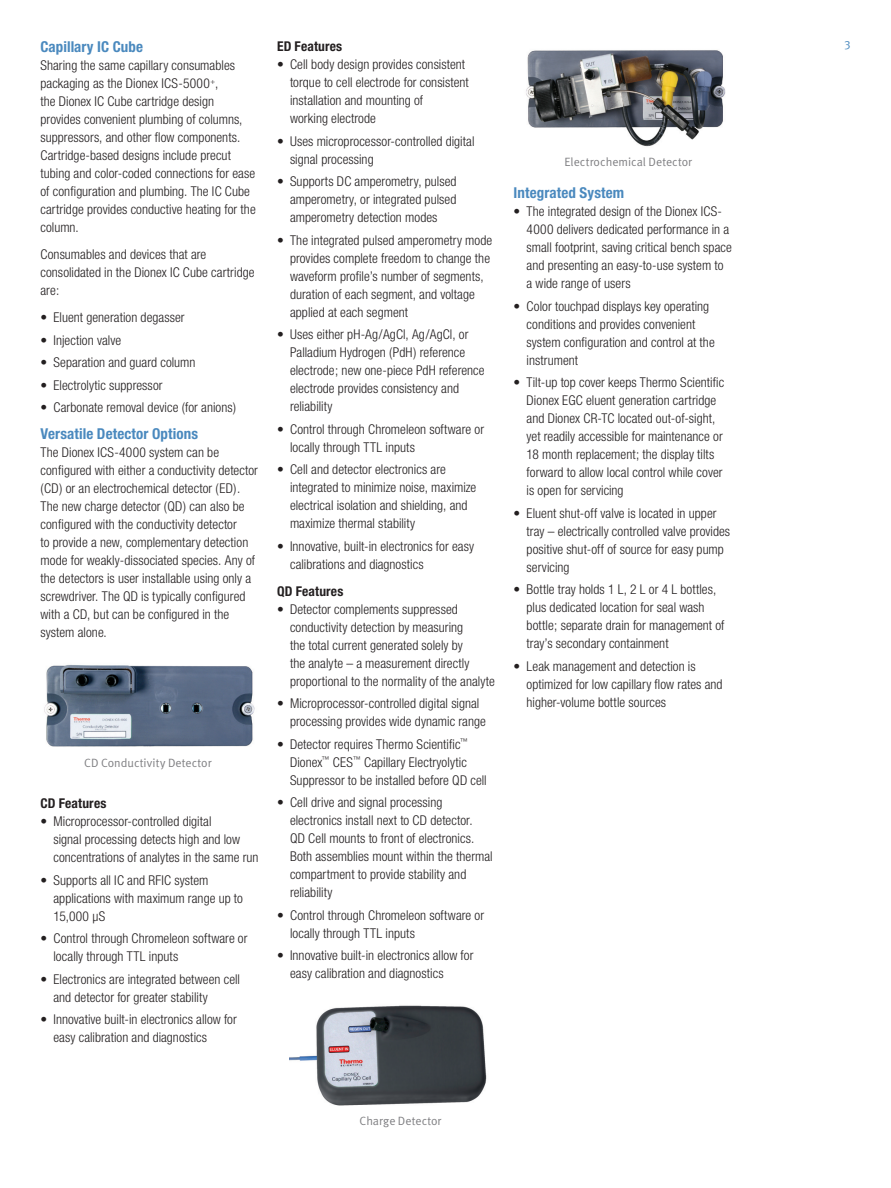
<style>
.page{position:relative;width:891px;height:1188px;background:#fff}
.page>*{position:absolute;margin:0;border:0;box-sizing:border-box;transform-origin:0 0}
.t1{font:700 condensed 15px "Helvetica Neue";letter-spacing:.005em;color:#4a89be}
.t2{font:300 condensed 13.5px/18px "Helvetica Neue";letter-spacing:.005em;color:#231f20}
.t3{font:700 condensed 13.5px "Helvetica Neue";letter-spacing:.01em;color:#231f20}
.t4{font:12px "Meta Normal LF";letter-spacing:.005em;color:#808083}
.t5{font:12px "Meta Normal LF";color:#4a89be}
</style>
<div class="page">
<img style="left:44px;top:664px;width:211px;height:83px">
<img style="left:526px;top:50px;width:200px;height:97px">
<img style="left:289px;top:1005px;width:198px;height:101px">
<p class="t1" style="left:40px;top:38px;width:104px">Capillary IC Cube</p>
<p class="t5" style="left:844px;top:37px;width:8px">3</p>
<p class="t2" style="left:40px;top:56px;width:217px">Sharing the same capillary consumables packaging as the Dionex ICS-5000<sup>+</sup>,<br>the Dionex IC Cube cartridge design provides convenient plumbing of columns, suppressors, and other flow components.<br>Cartridge-based designs include precut tubing and color-coded connections for ease of configuration and plumbing. The IC Cube cartridge provides conductive heating for the column.</p>
<p class="t2" style="left:40px;top:245px;width:216px">Consumables and devices that are consolidated in the Dionex IC Cube cartridge are:</p>
<p class="t2" style="left:40px;top:308px;width:146px">• Eluent generation degasser</p>
<p class="t2" style="left:40px;top:331px;width:82px">• Injection valve</p>
<p class="t2" style="left:40px;top:353px;width:157px">• Separation and guard column</p>
<p class="t2" style="left:40px;top:376px;width:124px">• Electrolytic suppressor</p>
<p class="t2" style="left:40px;top:398px;width:197px">• Carbonate removal device (for anions)</p>
<p class="t1" style="left:40px;top:425px;width:159px">Versatile Detector Options</p>
<p class="t2" style="left:40px;top:443px;width:219px">The Dionex ICS-4000 system can be configured with either a conductivity detector (CD) or an electrochemical detector (ED).<br>The new charge detector (QD) can also be configured with the conductivity detector<br>to provide a new, complementary detection mode for weakly-dissociated species. Any of the detectors is user installable using only a screwdriver. The QD is typically configured with a CD, but can be configured in the system alone.</p>
<p class="t3" style="left:277px;top:38px;width:67px">ED Features</p>
<p class="t2" style="left:290px;top:55px;width:180px;text-indent:-13px">• Cell body design provides consistent torque to cell electrode for consistent installation and mounting of<br>working electrode</p>
<p class="t2" style="left:290px;top:132px;width:186px;text-indent:-13px">• Uses microprocessor-controlled digital signal processing</p>
<p class="t2" style="left:290px;top:172px;width:168px;text-align:justify;text-indent:-13px">• Supports DC amperometry, pulsed amperometry, or integrated pulsed amperometry detection modes</p>
<p class="t2" style="left:290px;top:231px;width:204px;text-indent:-13px">• The integrated pulsed amperometry mode provides complete freedom to change the waveform profile’s number of segments, duration of each segment, and voltage applied at each segment</p>
<p class="t2" style="left:290px;top:325px;width:196px;text-indent:-13px">• Uses either pH-Ag/AgCl, Ag/AgCl, or<br>Palladium Hydrogen (PdH) reference electrode; new one-piece PdH reference electrode provides consistency and reliability</p>
<p class="t2" style="left:290px;top:420px;width:196px;text-indent:-13px">• Control through Chromeleon software or locally through TTL inputs</p>
<p class="t2" style="left:290px;top:460px;width:188px;text-indent:-13px">• Cell and detector electronics are integrated to minimize noise, maximize electrical isolation and shielding, and maximize thermal stability</p>
<p class="t2" style="left:290px;top:537px;width:186px;text-indent:-13px">• Innovative, built-in electronics for easy calibrations and diagnostics</p>
<p class="t3" style="left:277px;top:583px;width:68px">QD Features</p>
<p class="t2" style="left:290px;top:600px;width:206px;text-indent:-13px">• Detector complements suppressed conductivity detection by measuring<br>the total current generated solely by<br>the analyte – a measurement directly proportional to the normality of the analyte</p>
<p class="t2" style="left:290px;top:694px;width:197px;text-indent:-13px">• Microprocessor-controlled digital signal processing provides wide dynamic range</p>
<p class="t2" style="left:290px;top:735px;width:198px;text-indent:-13px">• Detector requires Thermo Scientific<sup>™<br></sup>Dionex<sup>™</sup> CES<sup>™</sup> Capillary Electryolytic<br>Suppressor to be installed before QD cell</p>
<p class="t2" style="left:290px;top:793px;width:204px;text-indent:-13px">• Cell drive and signal processing electronics install next to CD detector.<br>QD Cell mounts to front of electronics.<br>Both assemblies mount within the thermal compartment to provide stability and reliability</p>
<p class="t2" style="left:290px;top:906px;width:196px;text-indent:-13px">• Control through Chromeleon software or locally through TTL inputs</p>
<p class="t2" style="left:290px;top:946px;width:185px;text-indent:-13px">• Innovative built-in electronics allow for easy calibration and diagnostics</p>
<p class="t4" style="left:564px;top:155px;width:129px">Electrochemical Detector</p>
<p class="t1" style="left:514px;top:184px;width:112px">Integrated System</p>
<p class="t2" style="left:527px;top:202px;width:207px;text-indent:-13px">• The integrated design of the Dionex ICS-4000 delivers dedicated performance in a small footprint, saving critical bench space and presenting an easy-to-use system to a wide range of users</p>
<p class="t2" style="left:527px;top:297px;width:190px;text-indent:-13px">• Color touchpad displays key operating conditions and provides convenient system configuration and control at the instrument</p>
<p class="t2" style="left:527px;top:373px;width:199px;text-indent:-13px">• Tilt-up top cover keeps Thermo Scientific Dionex EGC eluent generation cartridge and Dionex CR-TC located out-of-sight, yet readily accessible for maintenance or 18 month replacement; the display tilts forward to allow local control while cover is open for servicing</p>
<p class="t2" style="left:527px;top:504px;width:205px;text-indent:-13px">• Eluent shut-off valve is located in upper tray – electrically controlled valve provides positive shut-off of source for easy pump servicing</p>
<p class="t2" style="left:527px;top:580px;width:199px;text-indent:-13px">• Bottle tray holds 1 L, 2 L or 4 L bottles, plus dedicated location for seal wash bottle; separate drain for management of tray’s secondary containment</p>
<p class="t2" style="left:527px;top:657px;width:197px;text-indent:-13px">• Leak management and detection is optimized for low capillary flow rates and higher-volume bottle sources</p>
<p class="t4" style="left:84px;top:756px;width:129px">CD Conductivity Detector</p>
<p class="t3" style="left:40px;top:795px;width:67px">CD Features</p>
<p class="t2" style="left:53px;top:812px;width:207px;text-indent:-13px">• Microprocessor-controlled digital<br>signal processing detects high and low concentrations of analytes in the same run</p>
<p class="t2" style="left:53px;top:871px;width:191px;text-indent:-13px">• Supports all IC and RFIC system applications with maximum range up to<br>15,000 μS</p>
<p class="t2" style="left:53px;top:929px;width:196px;text-indent:-13px">• Control through Chromeleon software or locally through TTL inputs</p>
<p class="t2" style="left:53px;top:970px;width:188px;text-indent:-13px">• Electronics are integrated between cell and detector for greater stability</p>
<p class="t2" style="left:53px;top:1010px;width:185px;text-indent:-13px">• Innovative built-in electronics allow for easy calibration and diagnostics</p>
<p class="t4" style="left:360px;top:1114px;width:83px">Charge Detector</p>
</div>
